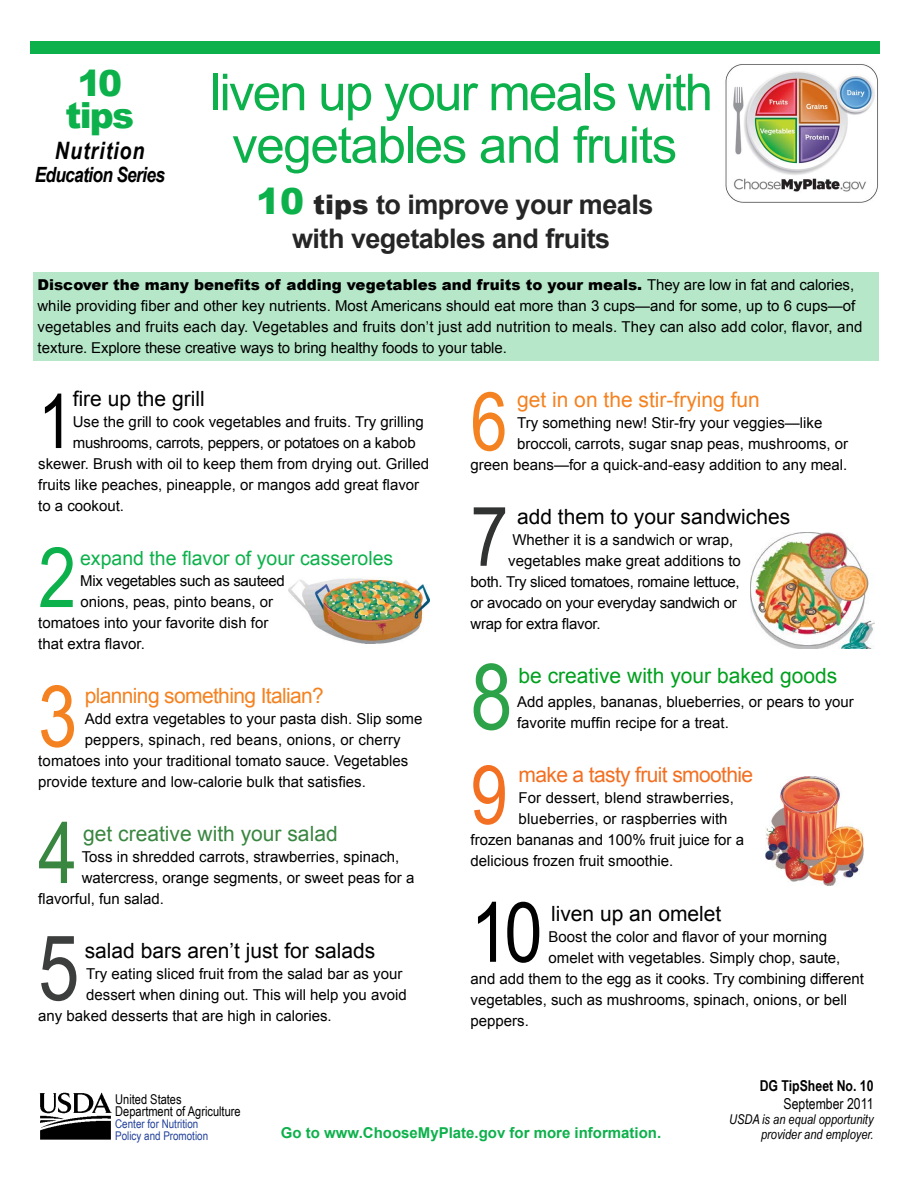
<style>
.page{position:relative;width:918px;height:1188px;background:#fff}
.page>*{position:absolute;margin:0;border:0;box-sizing:border-box;transform-origin:0 0}
.Lead_in_Title{font:91.95px "Arial Narrow";color:#2ca249}
.Lead_in_Title-2{font:90.45px "Arial Narrow";color:#3c3d3d}
.Lead_in_Title-3{font:85.65px "Arial Narrow";color:#f58220}
.Lead_in_Title-4{font:85.65px "Arial Narrow";color:#398640}
.Lead_in_Title-5{font:83.55px "Arial Narrow";color:#000100}
.Lead_in_Title-6{font:83.55px "Arial Narrow";color:#0db14b}
.Lead_in_Title-7{font:82.65px "Arial Narrow";color:#313232}
.t1{font:81.75px "Arial Narrow";color:#f36f21}
.Lead_in_Title-8{font:81.45px "Arial Narrow";color:#f58220}
.Lead_in_Title-9{font:75.75px "Arial Narrow";color:#000100}
.t2{font:51px "Arial";letter-spacing:-.025em;color:#0db14b}
.t3{font:900 36px "Arial";letter-spacing:-.05em;color:#0db14b}
.Subtitle{font:700 27px "Arial";letter-spacing:-.02em;color:#262626}
.t4{font:italic 700 24px "Arial Narrow";letter-spacing:.04em;color:#000}
.Lead_in_Title-10{font:21px "Arial";color:#000}
.Lead_in_Title-11{font:21px "Arial";color:#000100}
.Lead_in_Title-12{font:21px "Arial";color:#00a01e}
.Lead_in_Title-13{font:21px "Arial";color:#f58220}
.Lead_in_Title-14{font:21px "Arial";letter-spacing:-.03em;color:#f58220}
.Lead_in_Title-15{font:21px "Arial";color:#398640}
.t5{font:21px "Arial";letter-spacing:-.03em;color:#f36f21}
.t6{font:italic 700 21px "Arial Narrow";letter-spacing:-.03em;color:#000}
.Lead_in_Title-16{font:19.5px "Arial";color:#0db14b}
.t7{font:15px/21px "Arial";color:#000}
.t8{font:15px "Arial";letter-spacing:-.02em;color:#000}
.t9{font:700 15px "Arial";color:#0db14b}
.t10{font:700 15px "Arial Narrow";color:#000}
.t11{font:15px "Arial Narrow";color:#000}
.t12{font:italic 13.5px/15px "Arial Narrow";color:#000;text-align:right}
.t13{font:13.5px "Arial Narrow";color:#000}
.t14{font:12px "Arial Narrow";color:#21409a}
.s1{font-weight:900;font-size:36px;color:#0db14b}
.s2{font-weight:900}
.s3{color:#fff}
.s4{font-family:"Arial Narrow";font-size:16.5px;color:#fff}
.s5{font-size:19.5px;color:#fff}
</style>
<div class="page">
<img style="left:751px;top:532px;width:123px;height:117px">
<img style="left:765px;top:777px;width:98px;height:108px">
<div style="left:33px;top:272px;width:845px;height:89px;background:#b6e7c9"></div>
<div style="left:30px;top:41px;width:850px;height:13px;background:#0db14b"></div>
<img style="left:39px;top:1092px;width:72px;height:48px">
<img style="left:725px;top:64px;width:153px;height:139px">
<img style="left:288px;top:578px;width:142px;height:66px">
<p class="t3" style="left:78px;top:57px;width:46px">10</p>
<p class="t3" style="left:66px;top:89px;width:70px">tips</p>
<p class="t4" style="left:55px;top:133px;width:91px">Nutrition</p>
<p class="t6" style="left:35px;top:159px;width:132px">Education Series</p>
<p class="t2" style="left:210px;top:59px;width:505px">liven up your meals with</p>
<p class="t2" style="left:232px;top:111px;width:447px">vegetables and fruits</p>
<h1 class="Subtitle" style="left:256px;top:186px;width:399px"><span class="s1">10</span> <span class="s2">tips</span> to improve your meals</h1>
<h1 class="Subtitle" style="left:292px;top:221px;width:327px">with vegetables and fruits<span class="s3">.</span></h1>
<p class="t7" style="left:38px;top:275px;width:826px"><span class="s2">Discover the many benefits of adding vegetables and fruits to your meals.</span> They are low in fat and calories, while providing fiber and other key nutrients. Most Americans should eat more than 3 cups—and for some, up to 6 cups—of vegetables and fruits each day. Vegetables and fruits don’t just add nutrition to meals. They can also add color, flavor, and texture. Explore these creative ways to bring healthy foods to your table.</p>
<h2 class="Lead_in_Title-9" style="left:38px;top:366px;width:36px">1</h2>
<h2 class="Lead_in_Title-11" style="left:73px;top:385px;width:139px">fire up the grill<span class="s3">.</span></h2>
<p class="t7" style="left:73px;top:411px;width:352px">Use the grill to cook vegetables and fruits. Try grilling</p>
<p class="t8" style="left:73px;top:433px;width:345px">mushrooms, carrots, peppers, or potatoes on a kabob</p>
<p class="t7" style="left:38px;top:453px;width:392px">skewer. Brush with oil to keep them from drying out. Grilled</p>
<p class="t7" style="left:38px;top:474px;width:383px">fruits like peaches, pineapple, or mangos add great flavor</p>
<p class="t7" style="left:38px;top:495px;width:87px">to a cookout.</p>
<h2 class="Lead_in_Title-6" style="left:38px;top:516px;width:40px">2</h2>
<h2 class="Lead_in_Title-16" style="left:76px;top:545px;width:324px"><span class="s4">.</span>expand the flavor of your casseroles<span class="s3">.</span></h2>
<p class="t8" style="left:80px;top:571px;width:206px">Mix vegetables such as sauteed</p>
<p class="t7" style="left:81px;top:591px;width:194px">onions, peas, pinto beans, or</p>
<p class="t7" style="left:38px;top:612px;width:232px">tomatoes into your favorite dish for</p>
<p class="t7" style="left:38px;top:633px;width:108px">that extra flavor.</p>
<h2 class="Lead_in_Title-3" style="left:38px;top:654px;width:41px">3</h2>
<h2 class="Lead_in_Title-14" style="left:85px;top:682px;width:241px">planning something Italian?</h2>
<p class="t7" style="left:85px;top:708px;width:339px">Add extra vegetables to your pasta dish. Slip some</p>
<p class="t7" style="left:85px;top:729px;width:318px">peppers, spinach, red beans, onions, or cherry</p>
<p class="t7" style="left:38px;top:750px;width:371px">tomatoes into your traditional tomato sauce. Vegetables</p>
<p class="t7" style="left:38px;top:771px;width:329px">provide texture and low-calorie bulk that satisfies.</p>
<h2 class="Lead_in_Title-4" style="left:38px;top:790px;width:41px">4</h2>
<h2 class="Lead_in_Title-15" style="left:83px;top:820px;width:261px">get creative with your salad<span class="s5">.</span></h2>
<p class="t7" style="left:82px;top:846px;width:319px">Toss in shredded carrots, strawberries, spinach,</p>
<p class="t7" style="left:82px;top:867px;width:334px">watercress, orange segments, or sweet peas for a</p>
<p class="t7" style="left:38px;top:888px;width:127px">flavorful, fun salad.</p>
<h2 class="Lead_in_Title-2" style="left:38px;top:902px;width:43px">5</h2>
<h2 class="Lead_in_Title-10" style="left:85px;top:937px;width:298px">salad bars aren’t just for salads<span class="s5">.</span></h2>
<p class="t7" style="left:86px;top:963px;width:318px">Try eating sliced fruit from the salad bar as your</p>
<p class="t7" style="left:86px;top:984px;width:322px">dessert when dining out. This will help you avoid</p>
<p class="t7" style="left:38px;top:1005px;width:295px">any baked desserts that are high in calories.</p>
<h2 class="Lead_in_Title-8" style="left:471px;top:362px;width:39px">6</h2>
<h2 class="Lead_in_Title-13" style="left:517px;top:386px;width:250px">get in on the stir-frying fun<span class="s5">.</span></h2>
<p class="t7" style="left:517px;top:412px;width:307px">Try something new! Stir-fry your veggies—like</p>
<p class="t7" style="left:517px;top:433px;width:333px">broccoli, carrots, sugar snap peas, mushrooms, or</p>
<p class="t7" style="left:471px;top:454px;width:378px">green beans—for a quick-and-easy addition to any meal.</p>
<h2 class="Lead_in_Title-7" style="left:471px;top:476px;width:39px">7</h2>
<h2 class="Lead_in_Title-10" style="left:517px;top:503px;width:280px">add them to your sandwiches<span class="s5">.</span></h2>
<p class="t7" style="left:512px;top:529px;width:222px">Whether it is a sandwich or wrap,</p>
<p class="t7" style="left:508px;top:550px;width:234px">vegetables make great additions to</p>
<p class="t8" style="left:471px;top:572px;width:271px">both. Try sliced tomatoes, romaine lettuce,</p>
<p class="t8" style="left:471px;top:593px;width:268px">or avocado on your everyday sandwich or</p>
<p class="t8" style="left:471px;top:614px;width:131px">wrap for extra flavor.</p>
<h2 class="Lead_in_Title" style="left:471px;top:629px;width:43px">8</h2>
<h2 class="Lead_in_Title-12" style="left:519px;top:662px;width:326px">be creative with your baked goods<span class="s3">.</span></h2>
<p class="t7" style="left:517px;top:691px;width:338px">Add apples, bananas, blueberries, or pears to your favorite muffin recipe for a treat.</p>
<p class="t1" style="left:471px;top:735px;width:39px">9</p>
<p class="t5" style="left:519px;top:761px;width:241px">make a tasty fruit smoothie<span class="s5">.</span></p>
<p class="t7" style="left:519px;top:787px;width:217px">For dessert, blend strawberries, blueberries, or raspberries with</p>
<p class="t7" style="left:471px;top:829px;width:275px">frozen bananas and 100% fruit juice for a</p>
<p class="t7" style="left:471px;top:850px;width:204px">delicious frozen fruit smoothie.</p>
<h2 class="Lead_in_Title-5" style="left:471px;top:871px;width:74px">10</h2>
<h2 class="Lead_in_Title-11" style="left:546px;top:900px;width:183px"><span class="s5">.</span>liven up an omelet<span class="s5">.</span></h2>
<p class="t7" style="left:549px;top:927px;width:280px">Boost the color and flavor of your morning</p>
<p class="t7" style="left:549px;top:948px;width:293px">omelet with vegetables. Simply chop, saute,</p>
<p class="t7" style="left:471px;top:969px;width:395px">and add them to the egg as it cooks. Try combining different</p>
<p class="t7" style="left:471px;top:990px;width:378px">vegetables, such as mushrooms, spinach, onions, or bell</p>
<p class="t7" style="left:471px;top:1011px;width:60px">peppers.</p>
<p class="t13" style="left:115px;top:1090px;width:68px">United States</p>
<p class="t13" style="left:115px;top:1102px;width:127px">Department of Agriculture</p>
<p class="t14" style="left:115px;top:1115px;width:85px">Center for Nutrition</p>
<p class="t14" style="left:115px;top:1127px;width:94px">Policy and Promotion</p>
<p class="t9" style="left:281px;top:1123px;width:382px">Go to www.ChooseMyPlate.gov for more information.</p>
<p class="t10" style="left:760px;top:1074px;width:115px">DG TipSheet No. 10</p>
<p class="t11" style="left:784px;top:1092px;width:92px">September 2011</p>
<p class="t12" style="left:729px;top:1111px;width:146px">USDA is an equal opportunity provider and employer.</p>
</div>
